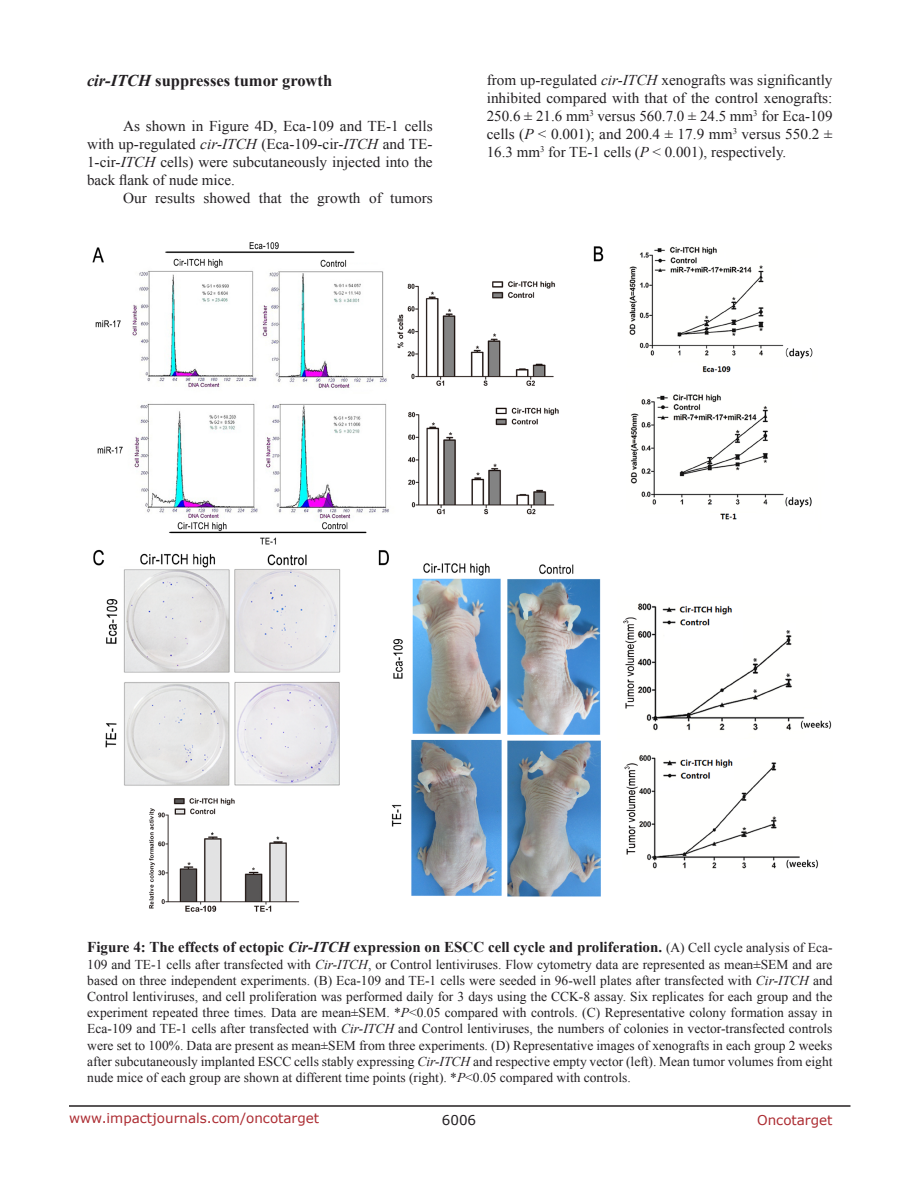
<style>
.page{position:relative;width:918px;height:1188px;background:#fff}
.page>*{position:absolute;margin:0;border:0;box-sizing:border-box;transform-origin:0 0}
.SubHeading{font:700 16.5px "Times New Roman";color:#221f22}
.BodyText{font:15px/18px "Times New Roman";color:#221f22;text-align:justify}
.FigureText{font:700 15px "Times New Roman";color:#221f22}
.FigureText-2{font:13.5px/16.2px "Times New Roman";color:#221f22;text-align:justify}
.t1{font:13.5px "Verdana";color:#ac2b31}
.t2{font:13.5px "Verdana";color:#221f22}
.s1{font-style:italic}
.s2{font-weight:400;font-size:13.5px}
</style>
<div class="page">
<hr style="left:69px;top:1105px;width:781px;height:2px;background:#231f20">
<img style="left:92px;top:242px;width:740px;height:670px">
<p class="SubHeading" style="left:87px;top:69px;width:247px"><span class="s1">cir-ITCH</span> suppresses tumor growth</p>
<p class="BodyText" style="left:87px;top:117px;width:347px;text-indent:36px">As shown in Figure 4D, Eca-109 and TE-1 cells with up-regulated <span class="s1">cir-ITCH</span> (Eca-109-cir-<span class="s1">ITCH</span> and TE-1-cir-<span class="s1">ITCH</span> cells) were subcutaneously injected into the back flank of nude mice.</p>
<p class="BodyText" style="left:123px;top:189px;width:311px">Our results showed that the growth of tumors</p>
<p class="BodyText" style="left:487px;top:71px;width:347px">from up-regulated <span class="s1">cir-ITCH</span> xenografts was significantly inhibited compared with that of the control xenografts:<br>250.6 ± 21.6 mm<sup>3</sup> versus 560.7.0 ± 24.5 mm<sup>3</sup> for Eca-109 cells (<span class="s1">P</span> &lt; 0.001); and 200.4 ± 17.9 mm<sup>3</sup> versus 550.2 ± 16.3 mm<sup>3</sup> for TE-1 cells (<span class="s1">P</span> &lt; 0.001), respectively.</p>
<p class="FigureText" style="left:87px;top:937px;width:747px">Figure 4: The effects of ectopic <span class="s1">Cir-ITCH</span> expression on ESCC cell cycle and proliferation. <span class="s2">(A) Cell cycle analysis of Eca-</span></p>
<p class="FigureText-2" style="left:87px;top:956px;width:747px">109 and TE-1 cells after transfected with <span class="s1">Cir-ITCH</span>, or Control lentiviruses. Flow cytometry data are represented as mean±SEM and are based on three independent experiments. (B) Eca-109 and TE-1 cells were seeded in 96-well plates after transfected with <span class="s1">Cir-ITCH</span> and Control lentiviruses, and cell proliferation was performed daily for 3 days using the CCK-8 assay. Six replicates for each group and the experiment repeated three times. Data are mean±SEM. *<span class="s1">P</span>&lt;0.05 compared with controls. (C) Representative colony formation assay in Eca-109 and TE-1 cells after transfected with <span class="s1">Cir-ITCH</span> and Control lentiviruses, the numbers of colonies in vector-transfected controls were set to 100%. Data are present as mean±SEM from three experiments. (D) Representative images of xenografts in each group 2 weeks after subcutaneously implanted ESCC cells stably expressing <span class="s1">Cir-ITCH</span> and respective empty vector (left). Mean tumor volumes from eight nude mice of each group are shown at different time points (right). *<span class="s1">P</span>&lt;0.05 compared with controls.</p>
<p class="t1" style="left:69px;top:1109px;width:252px">www.impactjournals.com/oncotarget</p>
<p class="t2" style="left:442px;top:1111px;width:36px">6006</p>
<p class="t1" style="left:757px;top:1111px;width:77px">Oncotarget</p>
</div>
